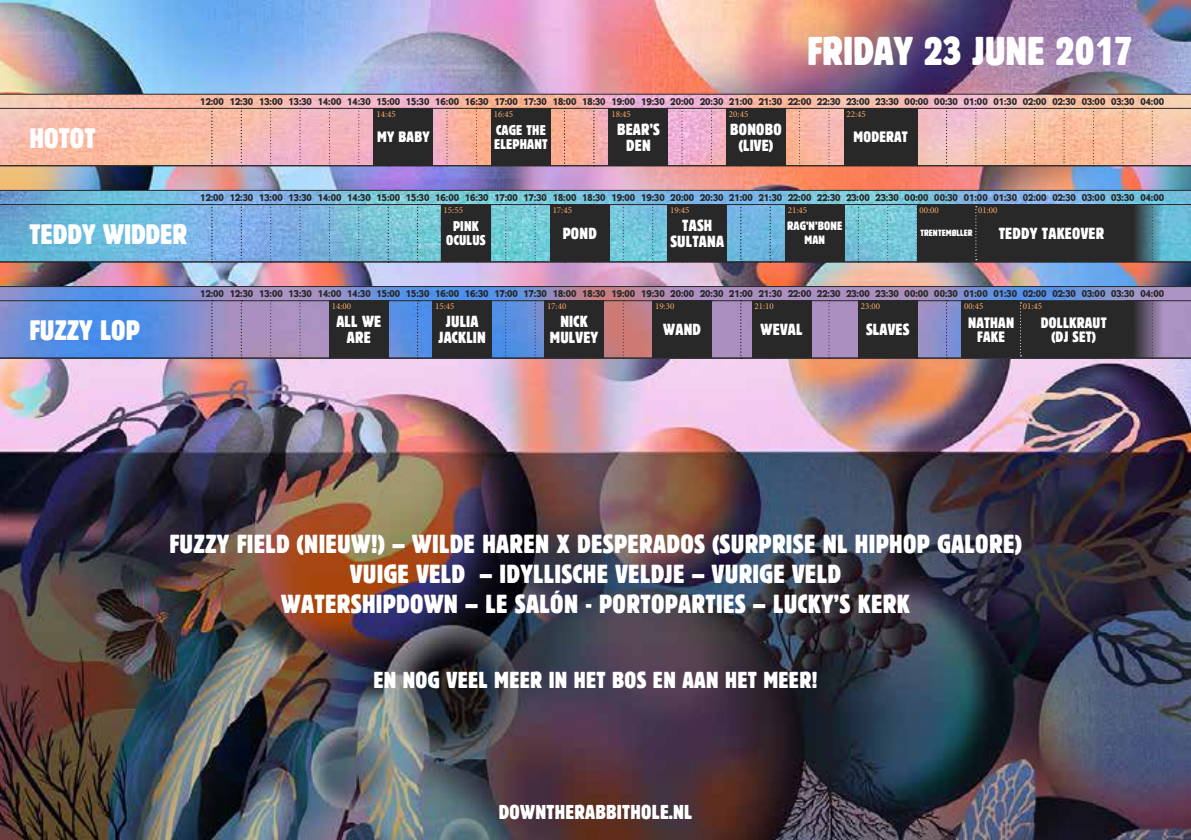
<style>
.page{position:relative;width:1191px;height:840px;background:#fff}
.page>*{position:absolute;margin:0;border:0;box-sizing:border-box;transform-origin:0 0}
.t1{font:condensed 40px "Block BE";color:#fff}
.t2{font:condensed 28px "Block BE";color:#fff}
.t3{font:condensed 26px/30px "Block BE";letter-spacing:.015em;color:#fff;text-align:center}
.t4{font:condensed 23px "Block BE";letter-spacing:.015em;color:#fff}
.t5{font:condensed 20px "Block BE";letter-spacing:.015em;color:#fff}
.t6{font:condensed 16px/16px "Block BE";letter-spacing:.015em;color:#fff;text-align:center}
.t7{font:condensed 15px/14px "Block BE";letter-spacing:.015em;color:#fff;text-align:center}
.t8{font:condensed 14px/14px "Block BE";letter-spacing:.015em;color:#fff}
.t9{font:condensed 12px/14px "Block BE";letter-spacing:.015em;color:#fff;text-align:center}
.t10{font:10px "Block BE";color:#292829}
.t11{font:9px "Minion Pro";color:#faac69}
.t12{font:condensed 9px "Block BE";letter-spacing:.015em;color:#fff}
</style>
<div class="page">
<img style="left:0;top:0;width:1191px;height:839px">
<svg style="left:0;top:94px;width:1191px;height:14px;background:#e9b3ab"></svg>
<svg style="left:0;top:108px;width:1191px;height:58px;background:#f0b5a9"></svg>
<svg style="left:0;top:190px;width:1191px;height:14px;background:#74b4d4"></svg>
<svg style="left:0;top:204px;width:1191px;height:58px;background:#70b6d5"></svg>
<svg style="left:0;top:286px;width:1191px;height:14px;background:#8188bf"></svg>
<svg style="left:0;top:300px;width:1191px;height:58px;background:#818ac6"></svg>
<svg style="left:211px;top:108px;width:2px;height:58px"></svg>
<svg style="left:564px;top:108px;width:1px;height:58px"></svg>
<svg style="left:917px;top:108px;width:1px;height:58px"></svg>
<svg style="left:1034px;top:108px;width:1px;height:58px"></svg>
<svg style="left:329px;top:108px;width:1px;height:58px"></svg>
<svg style="left:681px;top:108px;width:2px;height:58px"></svg>
<svg style="left:270px;top:108px;width:2px;height:58px"></svg>
<svg style="left:446px;top:108px;width:2px;height:58px"></svg>
<svg style="left:799px;top:108px;width:1px;height:58px"></svg>
<svg style="left:1093px;top:108px;width:1px;height:58px"></svg>
<svg style="left:975px;top:108px;width:2px;height:58px"></svg>
<svg style="left:241px;top:108px;width:1px;height:58px"></svg>
<svg style="left:358px;top:108px;width:2px;height:58px"></svg>
<svg style="left:299px;top:108px;width:2px;height:58px"></svg>
<svg style="left:476px;top:108px;width:1px;height:58px"></svg>
<svg style="left:593px;top:108px;width:2px;height:58px"></svg>
<svg style="left:711px;top:108px;width:1px;height:58px"></svg>
<svg style="left:828px;top:108px;width:2px;height:58px"></svg>
<svg style="left:946px;top:108px;width:1px;height:58px"></svg>
<svg style="left:1004px;top:108px;width:2px;height:58px"></svg>
<svg style="left:1063px;top:108px;width:2px;height:58px"></svg>
<svg style="left:1122px;top:108px;width:1px;height:58px"></svg>
<svg style="left:1151px;top:108px;width:2px;height:58px"></svg>
<svg style="left:211px;top:204px;width:2px;height:58px"></svg>
<svg style="left:388px;top:204px;width:1px;height:58px"></svg>
<svg style="left:740px;top:204px;width:2px;height:58px"></svg>
<svg style="left:329px;top:204px;width:1px;height:58px"></svg>
<svg style="left:505px;top:204px;width:2px;height:58px"></svg>
<svg style="left:858px;top:204px;width:1px;height:58px"></svg>
<svg style="left:270px;top:204px;width:2px;height:58px"></svg>
<svg style="left:623px;top:204px;width:1px;height:58px"></svg>
<svg style="left:241px;top:204px;width:1px;height:58px"></svg>
<svg style="left:358px;top:204px;width:2px;height:58px"></svg>
<svg style="left:299px;top:204px;width:2px;height:58px"></svg>
<svg style="left:417px;top:204px;width:1px;height:58px"></svg>
<svg style="left:534px;top:204px;width:2px;height:58px"></svg>
<svg style="left:652px;top:204px;width:1px;height:58px"></svg>
<svg style="left:769px;top:204px;width:2px;height:58px"></svg>
<svg style="left:887px;top:204px;width:1px;height:58px"></svg>
<svg style="left:211px;top:300px;width:2px;height:58px"></svg>
<svg style="left:740px;top:300px;width:2px;height:58px"></svg>
<svg style="left:917px;top:300px;width:1px;height:58px"></svg>
<svg style="left:505px;top:300px;width:2px;height:58px"></svg>
<svg style="left:270px;top:300px;width:2px;height:58px"></svg>
<svg style="left:623px;top:300px;width:1px;height:58px"></svg>
<svg style="left:241px;top:300px;width:1px;height:58px"></svg>
<svg style="left:299px;top:300px;width:2px;height:58px"></svg>
<svg style="left:417px;top:300px;width:1px;height:58px"></svg>
<svg style="left:534px;top:300px;width:2px;height:58px"></svg>
<svg style="left:828px;top:300px;width:2px;height:58px"></svg>
<svg style="left:946px;top:300px;width:1px;height:58px"></svg>
<div style="left:491px;top:108px;width:60px;height:58px;background:#292829"></div>
<div style="left:373px;top:108px;width:60px;height:58px;background:#292829"></div>
<div style="left:608px;top:108px;width:60px;height:58px;background:#292829"></div>
<div style="left:726px;top:108px;width:60px;height:58px;background:#292829"></div>
<div style="left:843px;top:108px;width:74px;height:58px;background:#292829"></div>
<div style="left:550px;top:204px;width:59px;height:58px;background:#292829"></div>
<div style="left:441px;top:204px;width:50px;height:58px;background:#292829"></div>
<div style="left:329px;top:300px;width:60px;height:58px;background:#292829"></div>
<div style="left:432px;top:300px;width:60px;height:58px;background:#292829"></div>
<div style="left:544px;top:300px;width:60px;height:58px;background:#292829"></div>
<div style="left:652px;top:300px;width:60px;height:58px;background:#292829"></div>
<div style="left:751px;top:300px;width:60px;height:58px;background:#292829"></div>
<div style="left:858px;top:300px;width:59px;height:58px;background:#292829"></div>
<div style="left:961px;top:300px;width:60px;height:58px;background:#292829"></div>
<div style="left:667px;top:204px;width:60px;height:58px;background:#292829"></div>
<div style="left:785px;top:204px;width:59px;height:58px;background:#292829"></div>
<div style="left:916px;top:204px;width:60px;height:58px;background:#292829"></div>
<div style="left:975px;top:204px;width:152px;height:58px;background:#292829"></div>
<svg style="left:975px;top:206px;width:2px;height:55px"></svg>
<div style="left:1020px;top:300px;width:105px;height:58px;background:#292829"></div>
<svg style="left:1127px;top:204px;width:36px;height:58px;background:#416570"></svg>
<svg style="left:1125px;top:300px;width:38px;height:58px;background:#595063"></svg>
<h1 class="t1" style="left:807px;top:28px;width:326px">FRIDAY 23 JUNE 2017</h1>
<p class="t10" style="left:200px;top:96px;width:965px">12:00 12:30 13:00 13:30 14:00 14:30 15:00 15:30 16:00 16:30 17:00 17:30 18:00 18:30 19:00 19:30 20:00 20:30 21:00 21:30 22:00 22:30 23:00 23:30 00:00 00:30 01:00 01:30 02:00 02:30 03:00 03:30 04:00</p>
<h2 class="t2" style="left:29px;top:121px;width:67px">HOTOT</h2>
<p class="t11" style="left:376px;top:108px;width:21px">14:45</p>
<h3 class="t7" style="left:377px;top:130px;width:54px">MY BABY</h3>
<p class="t11" style="left:494px;top:108px;width:21px">16:45</p>
<h3 class="t8" style="left:494px;top:123px;width:55px">CAGE THE<br>ELEPHANT</h3>
<p class="t11" style="left:611px;top:108px;width:21px">18:45</p>
<h3 class="t6" style="left:617px;top:121px;width:44px">BEAR’S<br>DEN</h3>
<p class="t11" style="left:729px;top:108px;width:21px">20:45</p>
<h3 class="t6" style="left:730px;top:121px;width:53px">BONOBO (LIVE)</h3>
<p class="t11" style="left:846px;top:108px;width:21px">22:45</p>
<h3 class="t7" style="left:853px;top:130px;width:56px">MODERAT</h3>
<h2 class="t2" style="left:29px;top:217px;width:159px">TEDDY WIDDER</h2>
<p class="t10" style="left:200px;top:192px;width:965px">12:00 12:30 13:00 13:30 14:00 14:30 15:00 15:30 16:00 16:30 17:00 17:30 18:00 18:30 19:00 19:30 20:00 20:30 21:00 21:30 22:00 22:30 23:00 23:30 00:00 00:30 01:00 01:30 02:00 02:30 03:00 03:30 04:00</p>
<p class="t11" style="left:443px;top:204px;width:21px">15:55</p>
<h3 class="t8" style="left:446px;top:219px;width:41px;text-align:center">PINK<br>OCULUS</h3>
<p class="t11" style="left:552px;top:204px;width:21px">17:45</p>
<h3 class="t6" style="left:562px;top:225px;width:36px">POND</h3>
<p class="t11" style="left:670px;top:204px;width:21px">19:45</p>
<h3 class="t6" style="left:670px;top:217px;width:55px">TASH<br>SULTANA</h3>
<p class="t11" style="left:787px;top:204px;width:21px">21:45</p>
<p class="t9" style="left:787px;top:219px;width:57px">RAG’N’BONE<br>MAN</p>
<p class="t11" style="left:919px;top:204px;width:21px">00:00</p>
<p class="t11" style="left:978px;top:204px;width:21px">01:00</p>
<p class="t12" style="left:920px;top:228px;width:54px">TRENTEMØLLER</p>
<h3 class="t6" style="left:998px;top:225px;width:107px">TEDDY TAKEOVER</h3>
<h2 class="t2" style="left:29px;top:314px;width:112px">FUZZY LOP</h2>
<p class="t10" style="left:200px;top:288px;width:965px">12:00 12:30 13:00 13:30 14:00 14:30 15:00 15:30 16:00 16:30 17:00 17:30 18:00 18:30 19:00 19:30 20:00 20:30 21:00 21:30 22:00 22:30 23:00 23:30 00:00 00:30 01:00 01:30 02:00 02:30 03:00 03:30 04:00</p>
<p class="t11" style="left:332px;top:300px;width:21px">14:00</p>
<h3 class="t6" style="left:336px;top:313px;width:46px">ALL WE<br>ARE</h3>
<p class="t11" style="left:435px;top:300px;width:21px">15:45</p>
<h3 class="t6" style="left:438px;top:313px;width:49px">JULIA<br>JACKLIN</h3>
<p class="t11" style="left:547px;top:300px;width:21px">17:40</p>
<h3 class="t6" style="left:550px;top:313px;width:50px">NICK<br>MULVEY</h3>
<p class="t11" style="left:655px;top:300px;width:21px">19:30</p>
<h3 class="t6" style="left:663px;top:321px;width:39px">WAND</h3>
<p class="t11" style="left:754px;top:300px;width:21px">21:10</p>
<h3 class="t6" style="left:760px;top:321px;width:43px">WEVAL</h3>
<p class="t11" style="left:860px;top:300px;width:21px">23:00</p>
<h3 class="t6" style="left:866px;top:321px;width:45px">SLAVES</h3>
<p class="t11" style="left:964px;top:300px;width:21px">00:45</p>
<h3 class="t7" style="left:968px;top:315px;width:48px">NATHAN<br>FAKE</h3>
<p class="t11" style="left:1022px;top:300px;width:21px">01:45</p>
<h3 class="t7" style="left:1040px;top:315px;width:67px">DOLLKRAUT (DJ SET)</h3>
<h3 class="t3" style="left:169px;top:527px;width:853px">FUZZY FIELD (NIEUW!) – WILDE HAREN X DESPERADOS (SURPRISE NL HIPHOP GALORE)<br>VUIGE VELD – IDYLLISCHE VELDJE – VURIGE VELD<br>WATERSHIPDOWN – LE SALÓN - PORTOPARTIES – LUCKY’S KERK</h3>
<h3 class="t4" style="left:373px;top:666px;width:446px">EN NOG VEEL MEER IN HET BOS EN AAN HET MEER!</h3>
<h3 class="t5" style="left:499px;top:799px;width:195px">DOWNTHERABBITHOLE.NL</h3>
</div>
